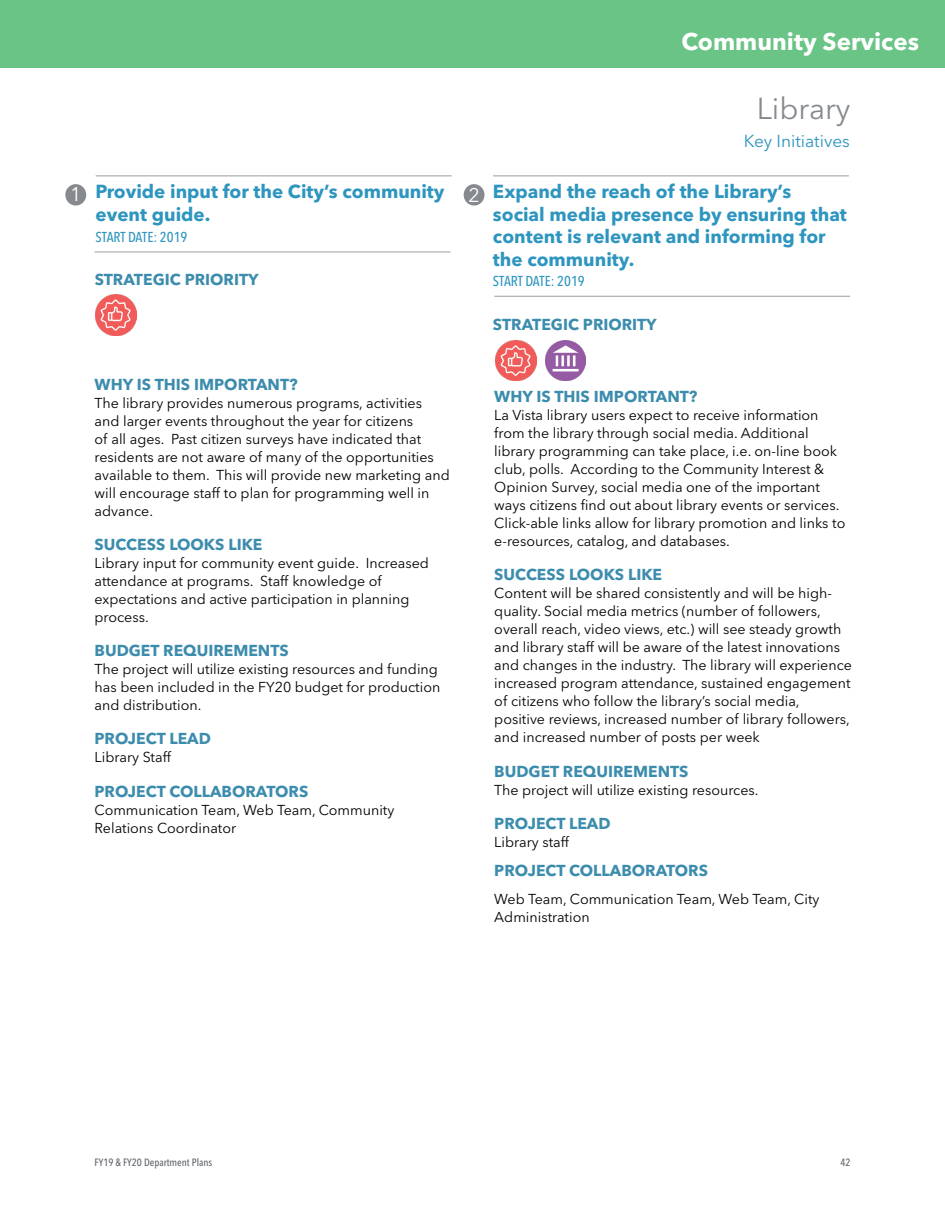
<style>
.page{position:relative;width:945px;height:1215px;background:#fff}
.page>*{position:absolute;margin:0;border:0;box-sizing:border-box;transform-origin:0 0}
.Budget_Title_Left{font:30px "Avenir Next LT Pro";color:#868a8e}
.t1{font:700 24px "Avenir Next LT Pro";color:#fff}
.Copy{font:19.5px "Avenir Next LT Pro";color:#fff}
.Head{font:700 18.75px/22.5px "Avenir Next LT Pro";color:#2d95bf}
.Copy-2{font:17.25px "Avenir Next LT Pro";color:#2c94be}
.Head-2{font:700 15.75px "Avenir Next LT Pro";color:#3c8cad}
.Copy-3{font:700 15.75px "Avenir Next LT Pro";color:#3c8cad}
.Copy-4{font:14.25px/18px "Avenir Next LT Pro";color:#000}
.Subhead{font:500 condensed 14.25px "Avenir Next LT Pro";letter-spacing:-.005em;color:#2d95bf}
.t2{font:500 condensed 10.5px "Avenir Next LT Pro";color:#5f6369}
</style>
<div class="page">
<div style="left:0;top:0;width:945px;height:68px;background:#69c485"></div>
<hr style="left:96px;top:176px;width:356px;height:1px;background:#868a8e">
<hr style="left:95px;top:252px;width:355px;height:1px;background:#868a8e">
<div style="left:65px;top:184px;width:21px;height:22px;background:#868a8e;border-radius:50%"></div>
<hr style="left:493px;top:176px;width:356px;height:1px;background:#868a8e">
<hr style="left:494px;top:296px;width:356px;height:1px;background:#868a8e">
<div style="left:464px;top:184px;width:21px;height:22px;background:#868a8e;border-radius:50%"></div>
<img style="left:96px;top:294px;width:41px;height:41px">
<img style="left:495px;top:340px;width:41px;height:41px">
<img style="left:545px;top:340px;width:41px;height:41px">
<h2 class="t1" style="left:682px;top:26px;width:239px">Community Services</h2>
<p class="Budget_Title_Left" style="left:757px;top:91px;width:95px">Library</p>
<p class="Copy-2" style="left:744px;top:130px;width:108px">Key Initiatives</p>
<p class="Copy" style="left:70px;top:183px;width:13px">1</p>
<p class="Head" style="left:493px;top:180px;width:355px">Expand the reach of the Library’s social media presence by ensuring that content is relevant and informing for the community.</p>
<p class="Subhead" style="left:493px;top:273px;width:93px">START DATE: 2019</p>
<p class="Head" style="left:96px;top:180px;width:350px">Provide input for the City’s community event guide.</p>
<p class="Subhead" style="left:96px;top:228px;width:93px">START DATE: 2019</p>
<p class="Copy" style="left:468px;top:183px;width:13px">2</p>
<p class="Head-2" style="left:95px;top:270px;width:165px">STRATEGIC PRIORITY</p>
<p class="Head-2" style="left:95px;top:375px;width:205px">WHY IS THIS IMPORTANT?</p>
<p class="Copy-4" style="left:95px;top:394px;width:357px">The library provides numerous programs, activities and larger events throughout the year for citizens<br>of all ages. Past citizen surveys have indicated that residents are not aware of many of the opportunities available to them. This will provide new marketing and will encourage staff to plan for programming well in advance.</p>
<p class="Head-2" style="left:95px;top:535px;width:169px">SUCCESS LOOKS LIKE</p>
<p class="Copy-4" style="left:95px;top:554px;width:336px">Library input for community event guide. Increased attendance at programs. Staff knowledge of expectations and active participation in planning process.</p>
<p class="Head-2" style="left:95px;top:641px;width:196px">BUDGET REQUIREMENTS</p>
<p class="Copy-4" style="left:95px;top:660px;width:347px">The project will utilize existing resources and funding has been included in the FY20 budget for production and distribution.</p>
<p class="Head-2" style="left:95px;top:729px;width:118px">PROJECT LEAD</p>
<p class="Copy-4" style="left:95px;top:748px;width:78px">Library Staff</p>
<p class="Head-2" style="left:95px;top:781px;width:215px">PROJECT COLLABORATORS</p>
<p class="Copy-4" style="left:95px;top:800px;width:301px">Communication Team, Web Team, Community<br>Relations Coordinator</p>
<p class="Head-2" style="left:493px;top:315px;width:165px">STRATEGIC PRIORITY</p>
<p class="Head-2" style="left:494px;top:387px;width:205px">WHY IS THIS IMPORTANT?</p>
<p class="Copy-4" style="left:494px;top:406px;width:353px">La Vista library users expect to receive information from the library through social media. Additional library programming can take place, i.e. on-line book club, polls. According to the Community Interest &amp; Opinion Survey, social media one of the important ways citizens find out about library events or services.<br>Click-able links allow for library promotion and links to e-resources, catalog, and databases.</p>
<p class="Head-2" style="left:494px;top:565px;width:169px">SUCCESS LOOKS LIKE</p>
<p class="Copy-4" style="left:494px;top:584px;width:359px">Content will be shared consistently and will be high&shy;quality. Social media metrics (number of followers, overall reach, video views, etc.) will see steady growth and library staff will be aware of the latest innovations and changes in the industry. The library will experience increased program attendance, sustained engagement of citizens who follow the library’s social media, positive reviews, increased number of library followers, and increased number of posts per week</p>
<p class="Head-2" style="left:494px;top:761px;width:196px">BUDGET REQUIREMENTS</p>
<p class="Copy-4" style="left:494px;top:781px;width:266px">The project will utilize existing resources.</p>
<p class="Head-2" style="left:494px;top:814px;width:118px">PROJECT LEAD</p>
<p class="Copy-4" style="left:494px;top:833px;width:76px">Library staff</p>
<p class="Copy-3" style="left:494px;top:860px;width:215px">PROJECT COLLABORATORS</p>
<p class="Copy-4" style="left:494px;top:890px;width:327px">Web Team, Communication Team, Web Team, City<br>Administration</p>
<p class="t2" style="left:94px;top:1156px;width:119px">FY19 &amp; FY20 Department Plans</p>
<p class="t2" style="left:840px;top:1156px;width:12px">42</p>
</div>
